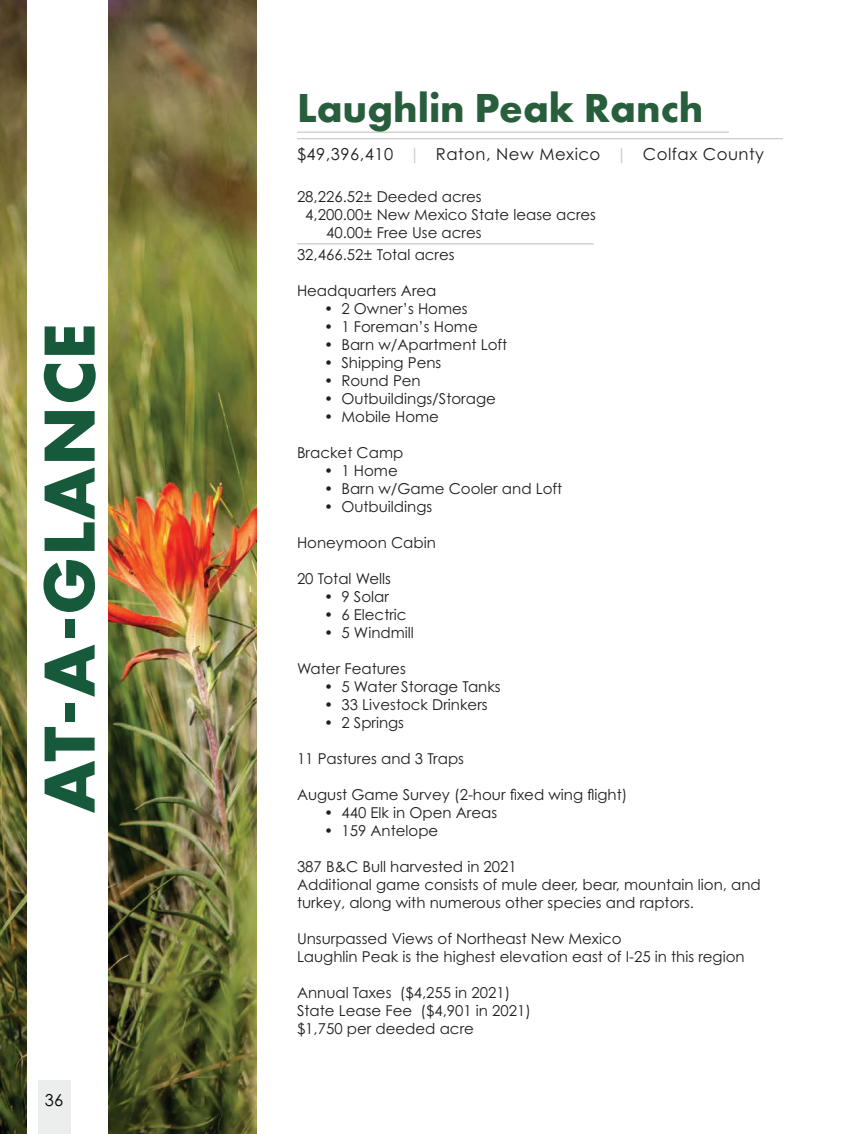
<style>
.page{position:relative;width:864px;height:1134px;background:#fff}
.page>*{position:absolute;margin:0;border:0;box-sizing:border-box;transform-origin:0 0}
.t1{font:700 75px "Futura PT";letter-spacing:.01em;color:#175a3b}
.t2{font:700 42px "Futura PT";color:#295e3d}
.t3{font:16.5px "Century Gothic Pro";letter-spacing:.03em;color:#231f20}
.t4{font:16.5px "Century Gothic Pro";color:#040503}
.t5{font:15px/18px "Century Gothic Pro";color:#231f20}
.s1{color:#cbcbcb}
</style>
<div class="page">
<img style="left:0;top:0;width:256px;height:1134px">
<div style="left:27px;top:0;width:81px;height:1134px;background:#fff"></div>
<hr style="left:297px;top:138px;width:486px;height:1px;background:#cbcbcb">
<hr style="left:297px;top:132px;width:432px;height:1px;background:#cbcbcb">
<hr style="left:297px;top:243px;width:297px;height:1px;background:#cbcbcb">
<div style="left:38px;top:1080px;width:32px;height:54px;background:#eceded"></div>
<h1 class="t1" style="left:21px;top:814px;width:492px;rotate:-90deg">AT-A-GLANCE</h1>
<p class="t4" style="left:45px;top:1090px;width:20px">36</p>
<h2 class="t2" style="left:297px;top:81px;width:408px">Laughlin Peak Ranch</h2>
<p class="t3" style="left:297px;top:144px;width:469px">$49,396,410 <span class="s1">|</span> Raton, New Mexico <span class="s1">|</span> Colfax County</p>
<p class="t5" style="left:297px;top:187px;width:186px">28,226.52± Deeded acres</p>
<p class="t5" style="left:305px;top:205px;width:292px">4,200.00± New Mexico State lease acres</p>
<p class="t5" style="left:326px;top:223px;width:157px">40.00± Free Use acres</p>
<p class="t5" style="left:297px;top:246px;width:159px">32,466.52± Total acres</p>
<p class="t5" style="left:297px;top:282px;width:141px">Headquarters Area</p>
<p class="t5" style="left:324px;top:300px;width:145px">• 2 Owner’s Homes</p>
<p class="t5" style="left:324px;top:318px;width:155px">• 1 Foreman’s Home</p>
<p class="t5" style="left:324px;top:336px;width:185px">• Barn w/Apartment Loft</p>
<p class="t5" style="left:324px;top:354px;width:119px">• Shipping Pens</p>
<p class="t5" style="left:324px;top:372px;width:98px">• Round Pen</p>
<p class="t5" style="left:324px;top:390px;width:173px">• Outbuildings/Storage</p>
<p class="t5" style="left:324px;top:408px;width:117px">• Mobile Home</p>
<p class="t5" style="left:297px;top:444px;width:108px">Bracket Camp</p>
<p class="t5" style="left:324px;top:462px;width:75px">• 1 Home</p>
<p class="t5" style="left:324px;top:480px;width:240px">• Barn w/Game Cooler and Loft</p>
<p class="t5" style="left:324px;top:498px;width:110px">• Outbuildings</p>
<p class="t5" style="left:297px;top:534px;width:140px">Honeymoon Cabin</p>
<p class="t5" style="left:297px;top:570px;width:96px">20 Total Wells</p>
<p class="t5" style="left:324px;top:588px;width:66px">• 9 Solar</p>
<p class="t5" style="left:324px;top:606px;width:84px">• 6 Electric</p>
<p class="t5" style="left:324px;top:624px;width:91px">• 5 Windmill</p>
<p class="t5" style="left:297px;top:660px;width:110px">Water Features</p>
<p class="t5" style="left:324px;top:678px;width:178px">• 5 Water Storage Tanks</p>
<p class="t5" style="left:324px;top:696px;width:165px">• 33 Livestock Drinkers</p>
<p class="t5" style="left:324px;top:714px;width:82px">• 2 Springs</p>
<p class="t5" style="left:297px;top:750px;width:169px">11 Pastures and 3 Traps</p>
<p class="t5" style="left:297px;top:786px;width:332px">August Game Survey (2-hour fixed wing flight)</p>
<p class="t5" style="left:324px;top:804px;width:175px">• 440 Elk in Open Areas</p>
<p class="t5" style="left:324px;top:822px;width:116px">• 159 Antelope</p>
<p class="t5" style="left:297px;top:858px;width:465px">387 B&amp;C Bull harvested in 2021<br>Additional game consists of mule deer, bear, mountain lion, and turkey, along with numerous other species and raptors.</p>
<p class="t5" style="left:297px;top:930px;width:449px">Unsurpassed Views of Northeast New Mexico<br>Laughlin Peak is the highest elevation east of I-25 in this region</p>
<p class="t5" style="left:297px;top:984px;width:236px">Annual Taxes ($4,255 in 2021)<br>State Lease Fee ($4,901 in 2021) $1,750 per deeded acre</p>
</div>
